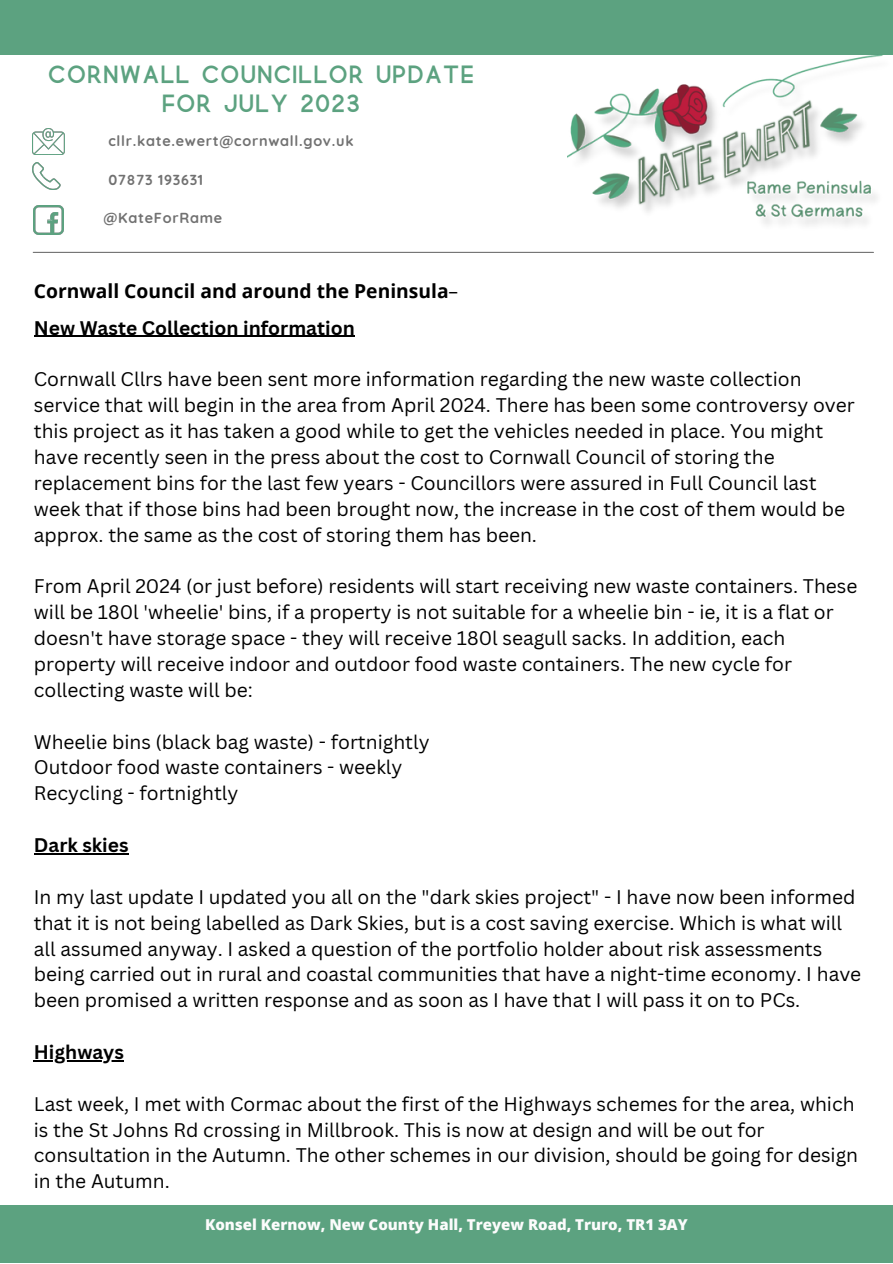
<style>
.page{position:relative;width:893px;height:1264px;background:#fff}
.page>*{position:absolute;margin:0;border:0;box-sizing:border-box;transform-origin:0 0}
.t1{font:700 21.3px "Quick";color:#5ca280}
.t2{font:19.2px/25.8px "Canva Sans";color:#000}
.t3{font:700 19.2px "Canva Sans";color:#000}
.t4{font:700 19.2px "Open Sans";color:#000}
.t5{font:800 15px "Open Sans";color:#fcfcfc}
.t6{font:700 14.4px "Quicksand";letter-spacing:.05em;color:#717171}
.s1{font-weight:400}
</style>
<div class="page">
<div style="left:0;top:0;width:892px;height:54px;background:#5ca280"></div>
<div style="left:0;top:1205px;width:892px;height:57px;background:#5ca280"></div>
<img style="left:567px;top:54px;width:325px;height:199px">
<img style="left:33px;top:128px;width:31px;height:26px">
<img style="left:33px;top:163px;width:28px;height:27px">
<img style="left:34px;top:205px;width:29px;height:30px">
<hr style="left:33px;top:252px;width:840px;height:1px;background:#717171">
<hr style="left:34px;top:336px;width:321px;height:1px;background:#000">
<hr style="left:34px;top:853px;width:94px;height:1px;background:#000">
<hr style="left:34px;top:1060px;width:90px;height:1px;background:#000">
<p class="t1" style="left:48px;top:66px;width:428px">CORNWALL COUNCILLOR UPDATE</p>
<p class="t1" style="left:162px;top:95px;width:200px">FOR JULY 2023</p>
<p class="t6" style="left:108px;top:131px;width:247px">cllr.kate.ewert@cornwall.gov.uk</p>
<p class="t6" style="left:108px;top:170px;width:96px">07873 193631</p>
<p class="t6" style="left:104px;top:209px;width:120px">@KateForRame</p>
<p class="t4" style="left:34px;top:277px;width:426px">Cornwall Council and around the Peninsula<span class="s1">–</span></p>
<p class="t3" style="left:34px;top:314px;width:322px">New Waste Collection information</p>
<p class="t2" style="left:34px;top:366px;width:822px">Cornwall Cllrs have been sent more information regarding the new waste collection service that will begin in the area from April 2024. There has been some controversy over this project as it has taken a good while to get the vehicles needed in place. You might have recently seen in the press about the cost to Cornwall Council of storing the replacement bins for the last few years - Councillors were assured in Full Council last week that if those bins had been brought now, the increase in the cost of them would be approx. the same as the cost of storing them has been.</p>
<p class="t2" style="left:34px;top:573px;width:825px">From April 2024 (or just before) residents will start receiving new waste containers. These will be 180l 'wheelie' bins, if a property is not suitable for a wheelie bin - ie, it is a flat or doesn't have storage space - they will receive 180l seagull sacks. In addition, each property will receive indoor and outdoor food waste containers. The new cycle for collecting waste will be:</p>
<p class="t2" style="left:34px;top:728px;width:397px">Wheelie bins (black bag waste) - fortnightly</p>
<p class="t2" style="left:34px;top:754px;width:370px">Outdoor food waste containers - weekly</p>
<p class="t2" style="left:34px;top:780px;width:206px">Recycling - fortnightly</p>
<p class="t3" style="left:34px;top:831px;width:96px">Dark skies</p>
<p class="t2" style="left:34px;top:883px;width:828px">In my last update I updated you all on the "dark skies project" - I have now been informed that it is not being labelled as Dark Skies, but is a cost saving exercise. Which is what will all assumed anyway. I asked a question of the portfolio holder about risk assessments being carried out in rural and coastal communities that have a night-time economy. I have been promised a written response and as soon as I have that I will pass it on to PCs.</p>
<p class="t3" style="left:34px;top:1038px;width:92px">Highways</p>
<p class="t2" style="left:34px;top:1090px;width:825px">Last week, I met with Cormac about the first of the Highways schemes for the area, which is the St Johns Rd crossing in Millbrook. This is now at design and will be out for consultation in the Autumn. The other schemes in our division, should be going for design in the Autumn.</p>
<p class="t5" style="left:205px;top:1213px;width:484px">Konsel Kernow, New County Hall, Treyew Road, Truro, TR1 3AY</p>
</div>
